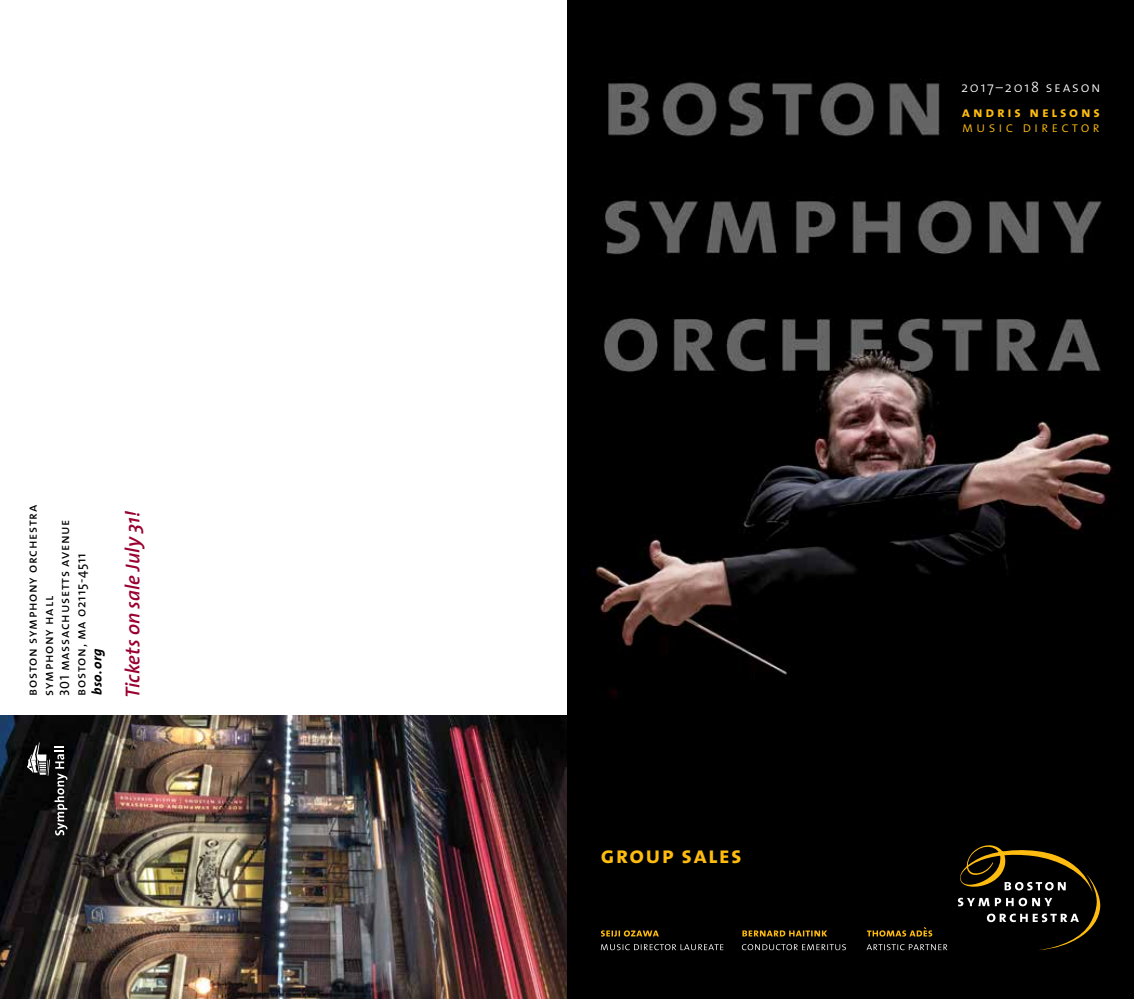
<style>
.page{position:relative;width:1134px;height:999px;background:#fff}
.page>*{position:absolute;margin:0;border:0;box-sizing:border-box;transform-origin:0 0}
.t1{font:24px "The Sans Bold Caps";letter-spacing:.05em;color:#febc11}
.t2{font:italic 600 20.25px "The Sans";color:#9a0030}
.t3{font:300 14.7px "The Sans";letter-spacing:.12em;color:#fff}
.t4{font:14.7px "The Sans Bold Caps";letter-spacing:.19em;color:#febc11}
.t5{font:14.7px "The Sans Light Caps";letter-spacing:.21em;color:#febc11}
.t6{font:13.5px/16.2px "The Sans Caps";letter-spacing:.05em;color:#000}
.t7{font:13.5px "The Sans";letter-spacing:.05em;color:#000}
.t8{font:italic 700 13.5px "The Sans Office";color:#000}
.s1{font-family:"The Sans Caps"}
.s2{font-family:"The Sans Light Caps";font-weight:400}
</style>
<div class="page">
<img style="left:0;top:716px;width:567px;height:283px">
<svg style="left:20px;top:736px;width:55px;height:107px;fill:#09090a"></svg>
<svg style="left:27px;top:742px;width:40px;height:93px"></svg>
<img style="left:567px;top:0;width:567px;height:999px">
<div style="left:948px;top:835px;width:162px;height:126px;background:#000"></div>
<svg style="left:958px;top:845px;width:143px;height:105px"></svg>
<svg style="left:742px;top:944px;width:104px;height:6px"></svg>
<svg style="left:742px;top:930px;width:85px;height:6px"></svg>
<svg style="left:601px;top:944px;width:122px;height:6px"></svg>
<svg style="left:601px;top:930px;width:58px;height:7px"></svg>
<svg style="left:867px;top:944px;width:80px;height:6px"></svg>
<svg style="left:867px;top:927px;width:65px;height:10px"></svg>
<p class="t6" style="left:24px;top:696px;width:193px;rotate:-90deg">boston symphony orchestra symphony hall<br>301 massachusetts avenue</p>
<p class="t7" style="left:70px;top:696px;width:144px;rotate:-90deg"><span class="s1">boston, ma</span> 02115-4511</p>
<p class="t8" style="left:88px;top:695px;width:49px;rotate:-90deg">bso.org</p>
<h2 class="t2" style="left:116px;top:698px;width:189px;rotate:-90deg">Tickets on sale July 31!</h2>
<p class="t3" style="left:961px;top:75px;width:141px">2017–2018 <span class="s2">season</span></p>
<p class="t4" style="left:962px;top:100px;width:139px">andris nelsons</p>
<p class="t5" style="left:962px;top:115px;width:140px">music director</p>
<h1 class="t1" style="left:601px;top:834px;width:143px">group sales</h1>
</div>
